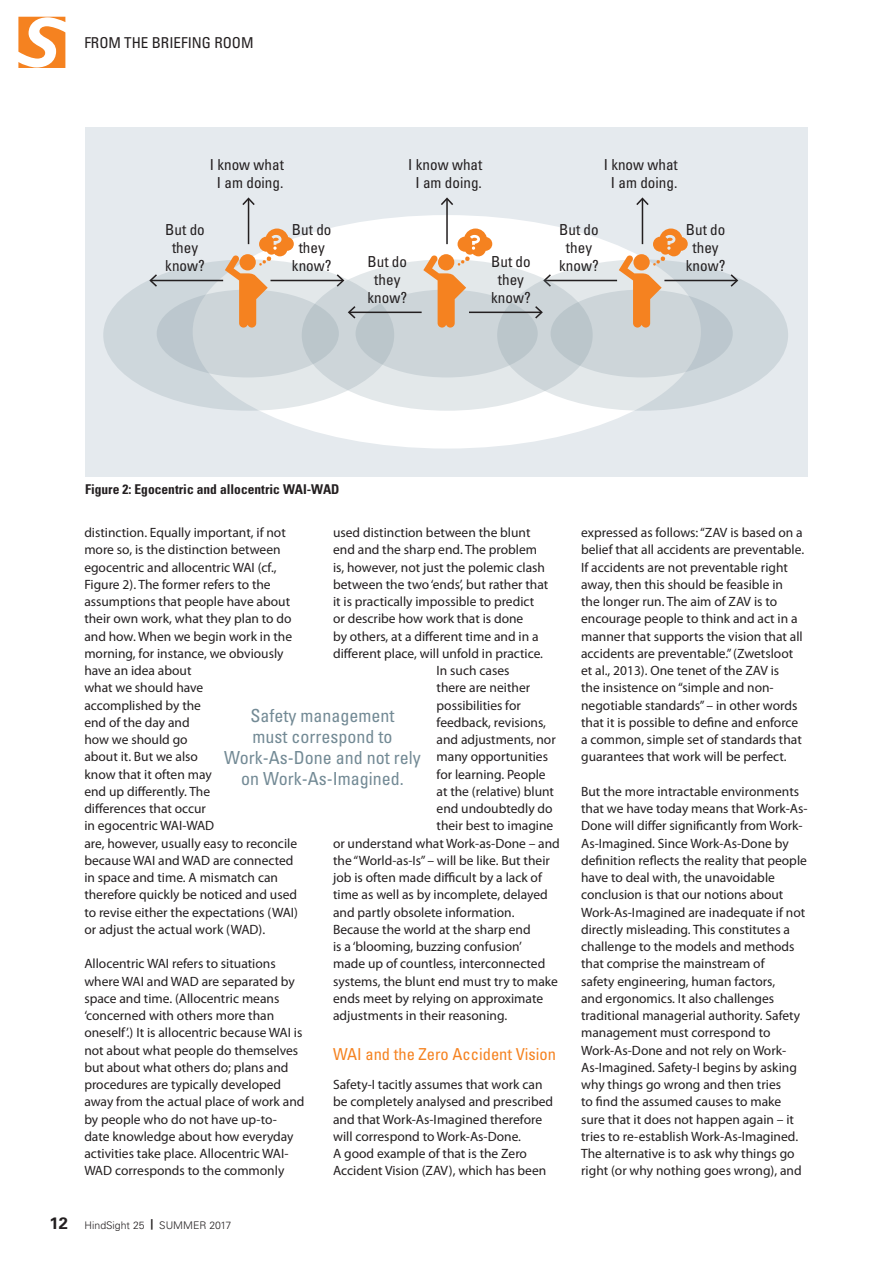
<style>
.page{position:relative;width:893px;height:1263px;background:#fff}
.page>*{position:absolute;margin:0;border:0;box-sizing:border-box;transform-origin:0 0}
.t1{font:condensed 18px/21px "Univers LT Std";color:#738a95}
.t2{font:condensed 16.5px "Univers LT Std";color:#f58220}
.t3{font:condensed 15.15px/18.1px "Univers LT Std";color:#231f20;text-align:center}
.t4{font:condensed 15px "Univers LT Std";color:#231f20}
.t5{font:13.5px/17.2px "Myriad Pro";color:#231f20}
.t6{font:700 condensed 13.5px "Univers LT Std";color:#231f20}
.t7{font:300 10.5px "Univers LT Std";color:#231f20}
.s1{font-weight:700;font-size:16.5px}
.s2{font-weight:700}
</style>
<div class="page">
<svg style="left:18px;top:17px;width:47px;height:51px"></svg>
<div style="left:86px;top:128px;width:722px;height:349px;background:#e5eaee"></div>
<div style="left:193px;top:215px;width:508px;height:234px;background:#fff;border-radius:50%"></div>
<svg style="left:497px;top:259px;width:291px;height:152px;background:#d5dce0"></svg>
<div style="left:551px;top:290px;width:182px;height:87px;background:linear-gradient(to bottom,#c8d1d6,#cbd3d7);border-radius:50%"></div>
<svg style="left:619px;top:228px;width:69px;height:100px"></svg>
<hr style="left:642px;top:199px;width:1px;height:45px;background:#231f20">
<svg style="left:636px;top:197px;width:13px;height:8px"></svg>
<hr style="left:664px;top:280px;width:73px;height:1px;background:#231f20">
<svg style="left:731px;top:274px;width:7px;height:13px"></svg>
<hr style="left:545px;top:280px;width:72px;height:1px;background:#231f20">
<svg style="left:545px;top:274px;width:6px;height:6px"></svg>
<svg style="left:103px;top:259px;width:291px;height:152px;background:#d4dcdf"></svg>
<div style="left:157px;top:290px;width:182px;height:87px;background:linear-gradient(to bottom,#c7d0d5,#cad3d7);border-radius:50%"></div>
<svg style="left:225px;top:228px;width:69px;height:100px"></svg>
<hr style="left:248px;top:199px;width:1px;height:45px;background:#231f20">
<svg style="left:242px;top:197px;width:13px;height:8px"></svg>
<hr style="left:270px;top:280px;width:73px;height:1px;background:#231f20">
<svg style="left:337px;top:274px;width:7px;height:11px"></svg>
<hr style="left:151px;top:280px;width:72px;height:1px;background:#231f20">
<svg style="left:149px;top:274px;width:8px;height:13px"></svg>
<svg style="left:302px;top:259px;width:291px;height:152px;background:#d3dadd"></svg>
<div style="left:356px;top:290px;width:182px;height:87px;background:linear-gradient(to right,#c7d0d4,#c6cfd3);border-radius:50%"></div>
<svg style="left:423px;top:228px;width:69px;height:100px"></svg>
<hr style="left:446px;top:199px;width:2px;height:45px;background:#231f20">
<svg style="left:441px;top:197px;width:12px;height:8px"></svg>
<hr style="left:469px;top:312px;width:72px;height:1px;background:#231f20">
<svg style="left:535px;top:306px;width:8px;height:12px"></svg>
<hr style="left:349px;top:312px;width:73px;height:1px;background:#231f20">
<svg style="left:348px;top:306px;width:7px;height:12px"></svg>
<p class="t4" style="left:84px;top:33px;width:171px">FROM THE BRIEFING ROOM</p>
<p class="t3" style="left:210px;top:155px;width:76px">I know what<br>I am doing.</p>
<p class="t3" style="left:165px;top:220px;width:41px">But do they know?</p>
<p class="t3" style="left:292px;top:220px;width:41px">But do they know?</p>
<p class="t3" style="left:408px;top:155px;width:76px">I know what<br>I am doing.</p>
<p class="t3" style="left:368px;top:252px;width:41px">But do they know?</p>
<p class="t3" style="left:491px;top:252px;width:41px">But do they know?</p>
<p class="t3" style="left:604px;top:155px;width:76px">I know what<br>I am doing.</p>
<p class="t3" style="left:559px;top:220px;width:41px">But do they know?</p>
<p class="t3" style="left:686px;top:220px;width:41px">But do they know?</p>
<p class="t6" style="left:85px;top:481px;width:256px">Figure 2: Egocentric and allocentric WAI-WAD</p>
<p class="t5" style="left:84px;top:524px;width:215px">distinction. Equally important, if not more so, is the distinction between egocentric and allocentric WAI (cf.,<br>Figure 2). The former refers to the assumptions that people have about their own work, what they plan to do and how. When we begin work in the morning, for instance, we obviously have an idea about<br>what we should have<br>accomplished by the<br>end of the day and<br>how we should go<br>about it. But we also<br>know that it often may<br>end up differently. The<br>differences that occur<br>in egocentric WAI-WAD<br>are, however, usually easy to reconcile because WAI and WAD are connected in space and time. A mismatch can therefore quickly be noticed and used to revise either the expectations (WAI) or adjust the actual work (WAD).</p>
<p class="t5" style="left:84px;top:955px;width:222px">Allocentric WAI refers to situations where WAI and WAD are separated by space and time. (Allocentric means ‘concerned with others more than oneself’.) It is allocentric because WAI is not about what people do themselves but about what others do; plans and procedures are typically developed away from the actual place of work and by people who do not have up-to&shy;date knowledge about how everyday activities take place. Allocentric WAI-WAD corresponds to the commonly</p>
<p class="t5" style="left:333px;top:524px;width:199px">used distinction between the blunt</p>
<p class="t5" style="left:333px;top:541px;width:205px">end and the sharp end. The problem</p>
<p class="t5" style="left:333px;top:559px;width:214px">is, however, not just the polemic clash</p>
<p class="t5" style="left:333px;top:576px;width:217px">between the two ‘ends’, but rather that</p>
<p class="t5" style="left:333px;top:593px;width:203px">it is practically impossible to predict</p>
<p class="t5" style="left:333px;top:610px;width:192px">or describe how work that is done</p>
<p class="t5" style="left:333px;top:628px;width:207px">by others, at a different time and in a</p>
<p class="t5" style="left:333px;top:645px;width:212px">different place, will unfold in practice.</p>
<p class="t5" style="left:437px;top:662px;width:74px">In such cases</p>
<p class="t5" style="left:437px;top:679px;width:95px">there are neither</p>
<p class="t5" style="left:437px;top:697px;width:86px">possibilities for</p>
<p class="t5" style="left:437px;top:714px;width:111px">feedback, revisions,</p>
<p class="t5" style="left:437px;top:731px;width:121px">and adjustments, nor</p>
<p class="t5" style="left:437px;top:748px;width:113px">many opportunities</p>
<p class="t5" style="left:437px;top:766px;width:111px">for learning. People</p>
<p class="t5" style="left:437px;top:783px;width:119px">at the (relative) blunt</p>
<p class="t5" style="left:437px;top:800px;width:118px">end undoubtedly do</p>
<p class="t5" style="left:437px;top:817px;width:118px">their best to imagine</p>
<p class="t5" style="left:333px;top:835px;width:228px">or understand what Work-as-Done – and</p>
<p class="t5" style="left:333px;top:852px;width:218px">the “World-as-Is” – will be like. But their</p>
<p class="t5" style="left:333px;top:869px;width:210px">job is often made difficult by a lack of</p>
<p class="t5" style="left:333px;top:886px;width:216px">time as well as by incomplete, delayed</p>
<p class="t5" style="left:333px;top:904px;width:183px">and partly obsolete information.</p>
<p class="t5" style="left:333px;top:921px;width:199px">Because the world at the sharp end</p>
<p class="t5" style="left:333px;top:938px;width:190px">is a ‘blooming, buzzing confusion’</p>
<p class="t5" style="left:333px;top:955px;width:214px">made up of countless, interconnected</p>
<p class="t5" style="left:333px;top:973px;width:226px">systems, the blunt end must try to make</p>
<p class="t5" style="left:333px;top:990px;width:212px">ends meet by relying on approximate</p>
<p class="t5" style="left:333px;top:1007px;width:176px">adjustments in their reasoning.</p>
<p class="t2" style="left:333px;top:1043px;width:225px">WAI and the Zero Accident Vision</p>
<p class="t5" style="left:333px;top:1076px;width:221px">Safety-I tacitly assumes that work can be completely analysed and prescribed and that Work-As-Imagined therefore will correspond to Work-As-Done.<br>A good example of that is the Zero Accident Vision (ZAV), which has been</p>
<p class="t1" style="left:250px;top:704px;width:146px">Safety management must correspond to</p>
<p class="t1" style="left:224px;top:746px;width:198px;text-align:center">Work-As-Done and not rely on Work-As-Imagined.</p>
<p class="t7" style="left:50px;top:1219px;width:183px"><span class="s1">12</span> HindSight 25 <span class="s2">|</span> SUMMER 2017</p>
<p class="t5" style="left:581px;top:524px;width:224px">expressed as follows: “ZAV is based on a belief that all accidents are preventable.<br>If accidents are not preventable right away, then this should be feasible in the longer run. The aim of ZAV is to encourage people to think and act in a manner that supports the vision that all accidents are preventable.” (Zwetsloot et al., 2013). One tenet of the ZAV is<br>the insistence on “simple and non&shy;negotiable standards” – in other words that it is possible to define and enforce a common, simple set of standards that guarantees that work will be perfect.</p>
<p class="t5" style="left:581px;top:783px;width:228px">But the more intractable environments that we have today means that Work-As-Done will differ significantly from Work-As-Imagined. Since Work-As-Done by definition reflects the reality that people have to deal with, the unavoidable conclusion is that our notions about Work-As-Imagined are inadequate if not directly misleading. This constitutes a challenge to the models and methods that comprise the mainstream of<br>safety engineering, human factors,<br>and ergonomics. It also challenges traditional managerial authority. Safety management must correspond to Work-As-Done and not rely on Work-As-Imagined. Safety-I begins by asking why things go wrong and then tries<br>to find the assumed causes to make sure that it does not happen again – it tries to re-establish Work-As-Imagined.<br>The alternative is to ask why things go right (or why nothing goes wrong), and</p>
</div>
